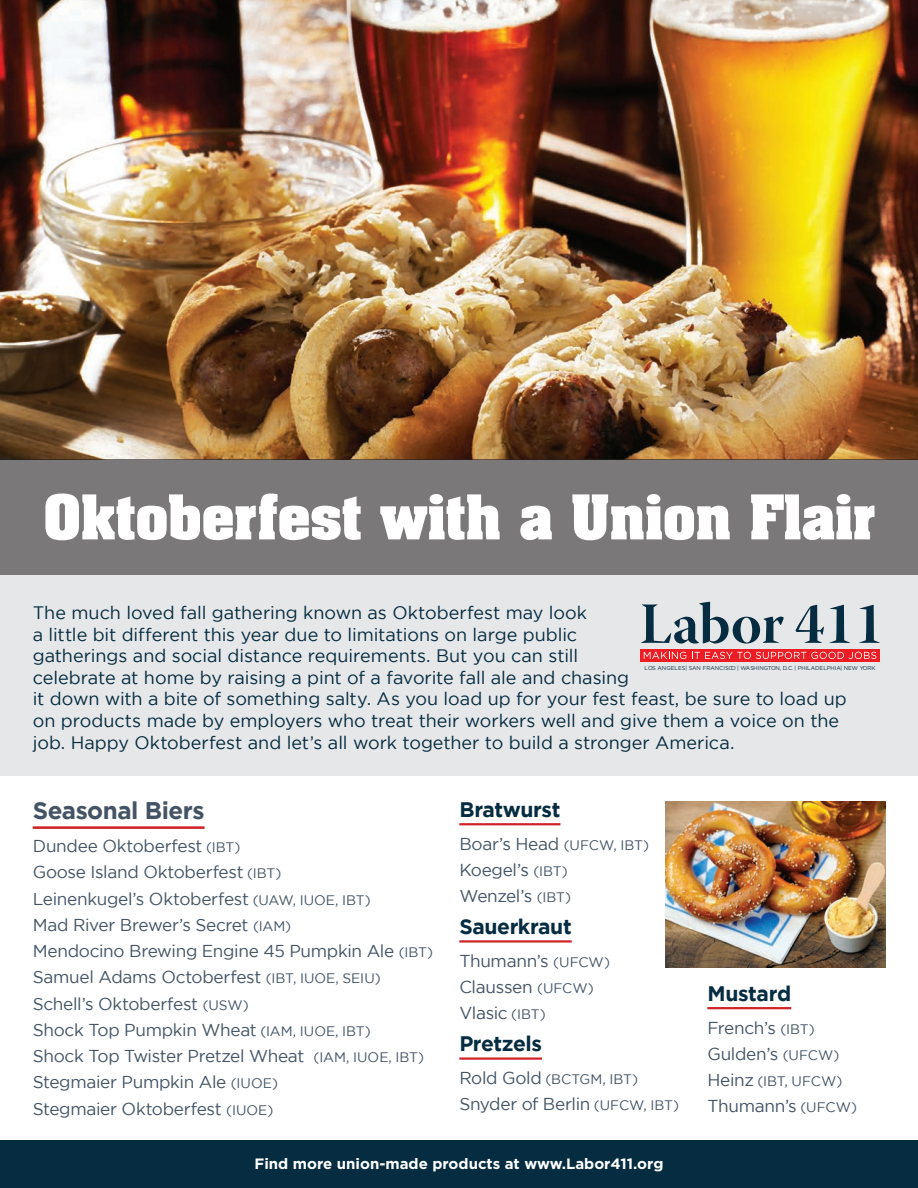
<style>
.page{position:relative;width:918px;height:1188px;background:#fff}
.page>*{position:absolute;margin:0;border:0;box-sizing:border-box;transform-origin:0 0}
.t1{font:700 52.5px "Aachen Std";color:#fff}
.t2{font:700 24.15px "Gotham";letter-spacing:-.02em;color:#445465}
.t3{font:700 21px "Gotham";letter-spacing:-.02em;color:#052c40}
.t4{font:18px/21.6px "Gotham";color:#052c40}
.t5{font:17.25px/26.2px "Gotham";letter-spacing:-.02em;color:#445465}
.t6{font:700 15px "Gotham";color:#fff}
.t7{font:13.8px "Gotham";color:#445465}
.t8{font:5.55px "Gotham";color:#052c40}
.s1{font-size:13.8px}
.s2{font-size:17.25px}
</style>
<div class="page">
<img style="left:0;top:0;width:918px;height:459px">
<div style="left:0;top:575px;width:918px;height:200px;background:#e6e7e9"></div>
<div style="left:0;top:1140px;width:918px;height:48px;background:#052c40"></div>
<svg style="left:641px;top:602px;width:143px;height:42px"></svg>
<svg style="left:795px;top:605px;width:55px;height:38px"></svg>
<svg style="left:859px;top:605px;width:21px;height:38px"></svg>
<div style="left:640px;top:649px;width:240px;height:12px;background:#ee1d23"></div>
<svg style="left:644px;top:652px;width:42px;height:7px"></svg>
<svg style="left:692px;top:652px;width:184px;height:7px"></svg>
<hr style="left:33px;top:826px;width:172px;height:3px;background:#d1232a">
<hr style="left:459px;top:823px;width:101px;height:2px;background:#d1232a">
<hr style="left:459px;top:940px;width:113px;height:3px;background:#d1232a">
<hr style="left:459px;top:1057px;width:83px;height:3px;background:#d1232a">
<div style="left:0;top:459px;width:918px;height:116px;background:#7b7879"></div>
<hr style="left:707px;top:1007px;width:84px;height:2px;background:#d1232a">
<img style="left:666px;top:801px;width:220px;height:167px">
<h1 class="t1" style="left:43px;top:479px;width:834px">Oktoberfest with a Union Flair</h1>
<p class="t4" style="left:33px;top:602px;width:816px">The much loved fall gathering known as Oktoberfest may look<br>a little bit different this year due to limitations on large public<br>gatherings and social distance requirements. But you can still<br>celebrate at home by raising a pint of a favorite fall ale and chasing<br>it down with a bite of something salty. As you load up for your fest feast, be sure to load up on products made by employers who treat their workers well and give them a voice on the job. Happy Oktoberfest and let’s all work together to build a stronger America.</p>
<p class="t8" style="left:645px;top:665px;width:232px">LOS ANGELES | SAN FRANCISCO | WASHINGTON, D.C. | PHILADELPHIA| NEW YORK</p>
<h2 class="t2" style="left:33px;top:797px;width:173px">Seasonal Biers</h2>
<p class="t5" style="left:33px;top:833px;width:402px">Dundee Oktoberfest <span class="s1">(IBT)<br></span>Goose Island Oktoberfest <span class="s1">(IBT)<br></span>Leinenkugel’s Oktoberfest <span class="s1">(UAW, IUOE, IBT)<br></span>Mad River Brewer’s Secret <span class="s1">(IAM)<br></span>Mendocino Brewing Engine 45 Pumpkin Ale <span class="s1">(IBT)<br></span>Samuel Adams Octoberfest <span class="s1">(IBT, IUOE, SEIU)<br></span>Schell’s Oktoberfest <span class="s1">(USW)<br></span>Shock Top Pumpkin Wheat <span class="s1">(IAM, IUOE, IBT)<br></span>Shock Top Twister Pretzel Wheat <span class="s1">(IAM, IUOE, IBT)<br></span>Stegmaier Pumpkin Ale <span class="s1">(IUOE)<br></span>Stegmaier Oktoberfest <span class="s1">(IUOE)</span></p>
<p class="t3" style="left:459px;top:797px;width:103px">Bratwurst</p>
<p class="t5" style="left:459px;top:830px;width:191px">Boar’s Head <span class="s1">(UFCW, IBT)<br></span>Koegel’s <span class="s1">(IBT)<br></span>Wenzel’s <span class="s1">(IBT)</span></p>
<p class="t3" style="left:459px;top:914px;width:114px">Sauerkraut</p>
<p class="t5" style="left:459px;top:947px;width:152px">Thumann’s <span class="s1">(UFCW)<br></span>Claussen <span class="s1">(UFCW)<br></span>Vlasic <span class="s1">(IBT)</span></p>
<p class="t3" style="left:459px;top:1032px;width:84px">Pretzels</p>
<p class="t7" style="left:459px;top:1072px;width:180px"><span class="s2">Rold Gold</span> (BCTGM, IBT)</p>
<p class="t5" style="left:459px;top:1091px;width:221px">Snyder of Berlin <span class="s1">(UFCW, IBT)</span></p>
<p class="t6" style="left:255px;top:1155px;width:410px">Find more union-made products at www.Labor411.org</p>
<p class="t3" style="left:707px;top:981px;width:85px">Mustard</p>
<p class="t5" style="left:707px;top:1014px;width:134px">French’s <span class="s1">(IBT)<br></span>Gulden’s <span class="s1">(UFCW)</span></p>
<p class="t7" style="left:707px;top:1074px;width:137px"><span class="s2">Heinz</span> (IBT, UFCW)</p>
<p class="t5" style="left:707px;top:1093px;width:151px">Thumann’s <span class="s1">(UFCW)</span></p>
</div>
